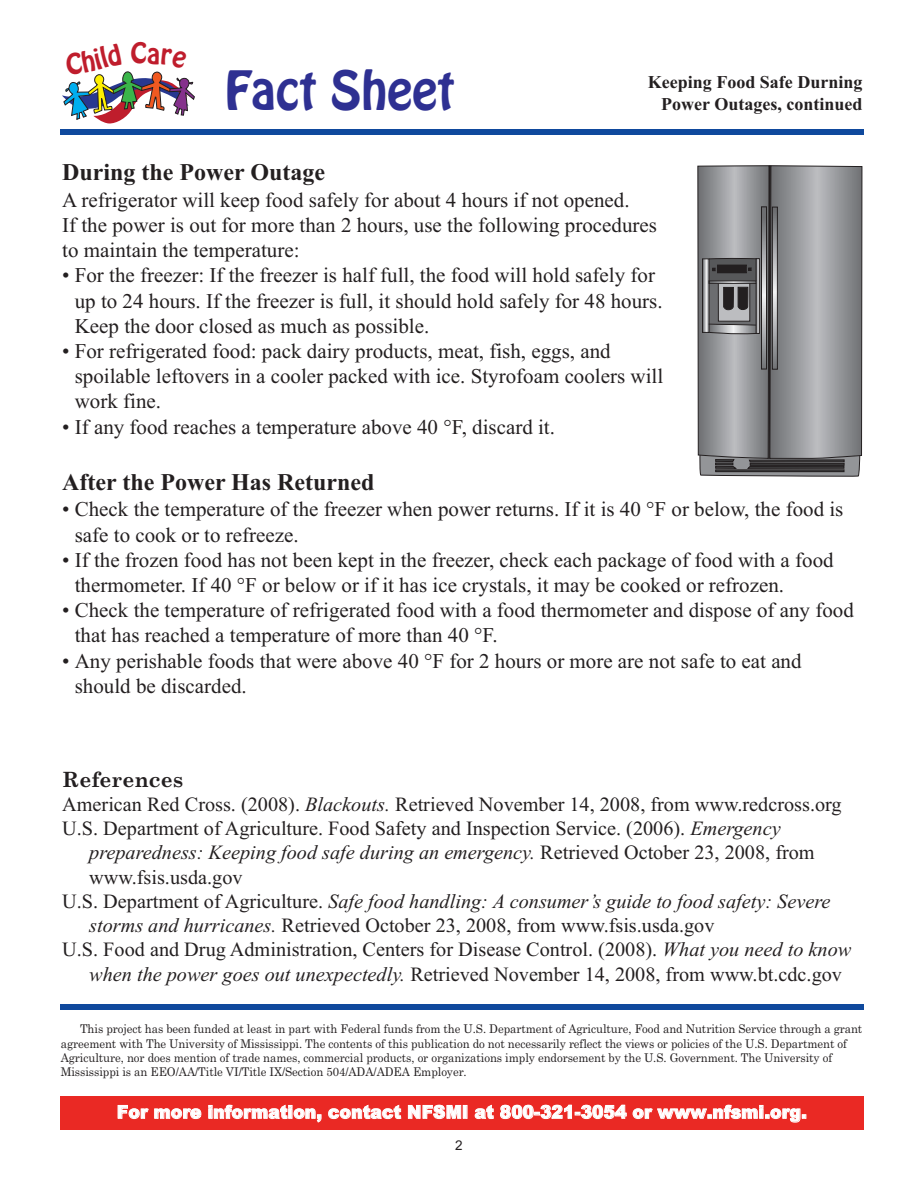
<style>
.page{position:relative;width:918px;height:1188px;background:#fff}
.page>*{position:absolute;margin:0;border:0;box-sizing:border-box;transform-origin:0 0}
.t1{font:47.7px "Hobo Std";color:#2e3092}
.t2{font:700 24px "Times New Roman";color:#231f20}
.t3{font:21px/25.2px "Times New Roman";color:#231f20}
.t4{font:700 21px "Century Schoolbook";color:#231f20}
.t5{font:20.25px/24.3px "Times New Roman";color:#231f20}
.t6{font:italic 20.25px "Times New Roman";color:#231f20}
.t7{font:900 18px "Arial";letter-spacing:.015em;color:#fff;scale:.95 1}
.t8{font:700 18px/21.6px "Times New Roman";color:#231f20;text-align:right}
.t9{font:13.5px "Arial";color:#231f20}
.t10{font:12px/14.4px "Century Schoolbook";letter-spacing:-.005em;color:#231f20;scale:.95 1}
.s1{font-style:italic}
.s2{font-style:normal}
</style>
<div class="page">
<div style="left:61px;top:130px;width:803px;height:5px;background:#0f499d"></div>
<div style="left:61px;top:1096px;width:803px;height:34px;background:#ea2924"></div>
<div style="left:61px;top:1005px;width:803px;height:5px;background:#0f499d"></div>
<svg style="left:697px;top:165px;width:166px;height:312px"></svg>
<img style="left:62px;top:71px;width:133px;height:53px">
<h1 class="t1" style="left:225px;top:71px;width:231px">Fact Sheet</h1>
<p class="t8" style="left:648px;top:71px;width:216px">Keeping Food Safe Durning<br>Power Outages, continued</p>
<p class="t2" style="left:62px;top:158px;width:264px">During the Power Outage</p>
<p class="t3" style="left:62px;top:187px;width:596px">A refrigerator will keep food safely for about 4 hours if not opened.<br>If the power is out for more than 2 hours, use the following procedures to maintain the temperature:</p>
<p class="t3" style="left:75px;top:263px;width:589px;text-indent:-13px">• For the freezer: If the freezer is half full, the food will hold safely for up to 24 hours. If the freezer is full, it should hold safely for 48 hours.<br>Keep the door closed as much as possible.</p>
<p class="t3" style="left:75px;top:338px;width:590px;text-indent:-13px">• For refrigerated food: pack dairy products, meat, fish, eggs, and spoilable leftovers in a cooler packed with ice. Styrofoam coolers will work fine.</p>
<p class="t3" style="left:62px;top:414px;width:494px">• If any food reaches a temperature above 40 °F, discard it.</p>
<p class="t2" style="left:62px;top:467px;width:314px">After the Power Has Returned</p>
<p class="t3" style="left:75px;top:497px;width:770px;text-indent:-13px">• Check the temperature of the freezer when power returns. If it is 40 °F or below, the food is safe to cook or to refreeze.</p>
<p class="t3" style="left:75px;top:547px;width:760px;text-indent:-13px">• If the frozen food has not been kept in the freezer, check each package of food with a food thermometer. If 40 °F or below or if it has ice crystals, it may be cooked or refrozen.</p>
<p class="t3" style="left:75px;top:597px;width:781px;text-indent:-13px">• Check the temperature of refrigerated food with a food thermometer and dispose of any food that has reached a temperature of more than 40 °F.</p>
<p class="t3" style="left:75px;top:648px;width:728px;text-indent:-13px">• Any perishable foods that were above 40 °F for 2 hours or more are not safe to eat and should be discarded.</p>
<p class="t4" style="left:62px;top:767px;width:122px">References</p>
<p class="t5" style="left:62px;top:792px;width:781px">American Red Cross. (2008). <span class="s1">Blackouts.</span> Retrieved November 14, 2008, from www.redcross.org<br>U.S. Department of Agriculture. Food Safety and Inspection Service. (2006). <span class="s1">Emergency</span></p>
<p class="t6" style="left:89px;top:840px;width:727px">preparedness: Keeping food safe during an emergency. <span class="s2">Retrieved October 23, 2008, from</span></p>
<p class="t5" style="left:89px;top:864px;width:155px">www.fsis.usda.gov</p>
<p class="t6" style="left:62px;top:889px;width:770px"><span class="s2">U.S. Department of Agriculture.</span> Safe food handling: A consumer’s guide to food safety: Severe</p>
<p class="t5" style="left:89px;top:913px;width:627px"><span class="s1">storms and hurricanes.</span> Retrieved October 23, 2008, from www.fsis.usda.gov</p>
<p class="t5" style="left:62px;top:937px;width:791px">U.S. Food and Drug Administration, Centers for Disease Control. (2008). <span class="s1">What you need to know</span></p>
<p class="t5" style="left:89px;top:962px;width:754px"><span class="s1">when the power goes out unexpectedly.</span> Retrieved November 14, 2008, from www.bt.cdc.gov</p>
<p class="t10" style="left:61px;top:1022px;width:845px;text-indent:19px">This project has been funded at least in part with Federal funds from the U.S. Department of Agriculture, Food and Nutrition Service through a grant agreement with The University of Mississippi. The contents of this publication do not necessarily reflect the views or policies of the U.S. Department of Agriculture, nor does mention of trade names, commercial products, or organizations imply endorsement by the U.S. Government. The University of Mississippi is an EEO/AA/Title VI/Title IX/Section 504/ADA/ADEA Employer.</p>
<p class="t7" style="left:117px;top:1102px;width:728px">For more information, contact NFSMI at 800-321-3054 or www.nfsmi.org.</p>
<p class="t9" style="left:455px;top:1137px;width:9px">2</p>
</div>
